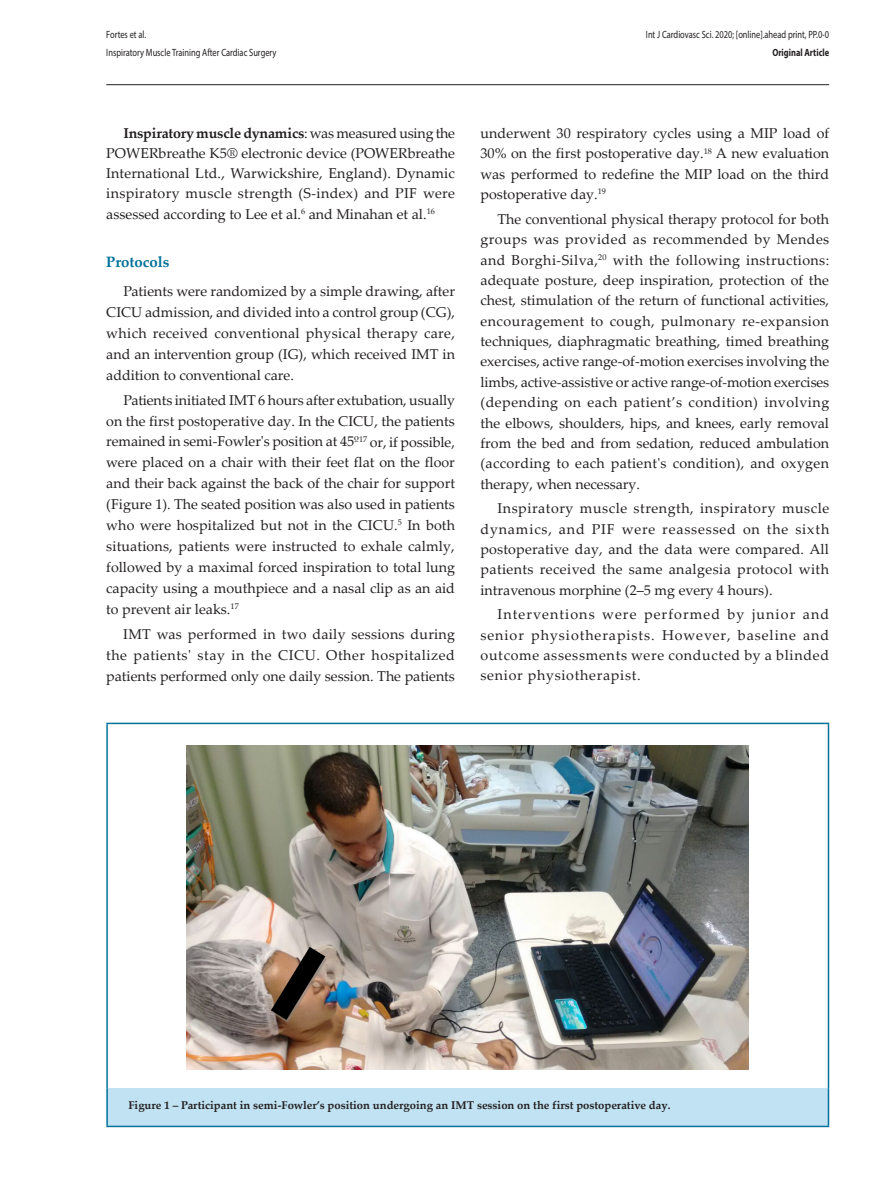
<style>
.page{position:relative;width:893px;height:1191px;background:#fff}
.page>*{position:absolute;margin:0;border:0;box-sizing:border-box;transform-origin:0 0}
.t1{font:700 15px "Palatino Linotype";color:#00719a}
.t2{font:14.25px/20.4px "Palatino Linotype";color:#231f20;text-align:justify}
.t3{font:700 11.25px "Palatino Linotype";color:#231f20}
.t4{font:10.5px/18px "Myriad Pro";color:#231f20;scale:.8 1}
.t5{font:700 10.5px "Myriad Pro";color:#231f20;scale:.8 1}
.s1{font-weight:700}
</style>
<div class="page">
<div style="left:107px;top:1088px;width:721px;height:38px;background:#c0e2f2"></div>
<hr style="left:106px;top:1088px;width:2px;height:37px;background:#00719a">
<hr style="left:828px;top:1088px;width:1px;height:37px;background:#00719a">
<hr style="left:106px;top:1125px;width:723px;height:2px;background:#00719a">
<hr style="left:106px;top:722px;width:723px;height:2px;background:#00719a">
<hr style="left:106px;top:724px;width:2px;height:364px;background:#00719a">
<hr style="left:828px;top:724px;width:1px;height:364px;background:#00719a">
<img style="left:187px;top:745px;width:562px;height:324px">
<svg style="left:271px;top:947px;width:56px;height:76px"></svg>
<hr style="left:106px;top:84px;width:723px;height:1px;background:#231f20">
<p class="t4" style="left:106px;top:25px;width:214px">Fortes et al.<br>Inspiratory Muscle Training After Cardiac Surgery</p>
<p class="t4" style="left:646px;top:25px;width:231px">Int J Cardiovasc Sci. 2020; [online].ahead print, PP.0-0</p>
<p class="t5" style="left:772px;top:45px;width:73px">Original Article</p>
<p class="t2" style="left:106px;top:123px;width:350px;text-indent:17px"><span class="s1">Inspiratory muscle dynamics</span>: was measured using the POWERbreathe K5® electronic device (POWERbreathe International Ltd., Warwickshire, England). Dynamic inspiratory muscle strength (S-index) and PIF were assessed according to Lee et al.<sup>6</sup> and Minahan et al.<sup>16</sup></p>
<p class="t1" style="left:106px;top:252px;width:65px">Protocols</p>
<p class="t2" style="left:106px;top:280px;width:350px;line-height:20.9px;text-indent:17px">Patients were randomized by a simple drawing, after CICU admission, and divided into a control group (CG), which received conventional physical therapy care, and an intervention group (IG), which received IMT in addition to conventional care.</p>
<p class="t2" style="left:106px;top:389px;width:350px;line-height:20.9px;text-indent:17px">Patients initiated IMT 6 hours after extubation, usually on the first postoperative day. In the CICU, the patients remained in semi-Fowler's position at 45º<sup>17</sup> or, if possible, were placed on a chair with their feet flat on the floor and their back against the back of the chair for support (Figure 1). The seated position was also used in patients who were hospitalized but not in the CICU.<sup>5</sup> In both situations, patients were instructed to exhale calmly, followed by a maximal forced inspiration to total lung capacity using a mouthpiece and a nasal clip as an aid to prevent air leaks.<sup>17</sup></p>
<p class="t2" style="left:106px;top:623px;width:350px;line-height:20.9px;text-indent:17px">IMT was performed in two daily sessions during the patients' stay in the CICU. Other hospitalized patients performed only one daily session. The patients</p>
<p class="t2" style="left:480px;top:122px;width:350px">underwent 30 respiratory cycles using a MIP load of 30% on the first postoperative day.<sup>18</sup> A new evaluation was performed to redefine the MIP load on the third postoperative day.<sup>19</sup></p>
<p class="t2" style="left:480px;top:208px;width:350px;text-indent:17px">The conventional physical therapy protocol for both groups was provided as recommended by Mendes and Borghi-Silva,<sup>20</sup> with the following instructions: adequate posture, deep inspiration, protection of the chest, stimulation of the return of functional activities, encouragement to cough, pulmonary re-expansion techniques, diaphragmatic breathing, timed breathing exercises, active range-of-motion exercises involving the limbs, active-assistive or active range-of-motion exercises (depending on each patient’s condition) involving the elbows, shoulders, hips, and knees, early removal from the bed and from sedation, reduced ambulation (according to each patient's condition), and oxygen therapy, when necessary.</p>
<p class="t2" style="left:480px;top:497px;width:350px;text-indent:17px">Inspiratory muscle strength, inspiratory muscle dynamics, and PIF were reassessed on the sixth postoperative day, and the data were compared. All patients received the same analgesia protocol with intravenous morphine (2–5 mg every 4 hours).</p>
<p class="t2" style="left:480px;top:604px;width:350px;text-indent:17px">Interventions were performed by junior and senior physiotherapists. However, baseline and outcome assessments were conducted by a blinded senior physiotherapist.</p>
<p class="t3" style="left:128px;top:1097px;width:544px">Figure 1 – Participant in semi-Fowler’s position undergoing an IMT session on the first postoperative day.</p>
</div>
